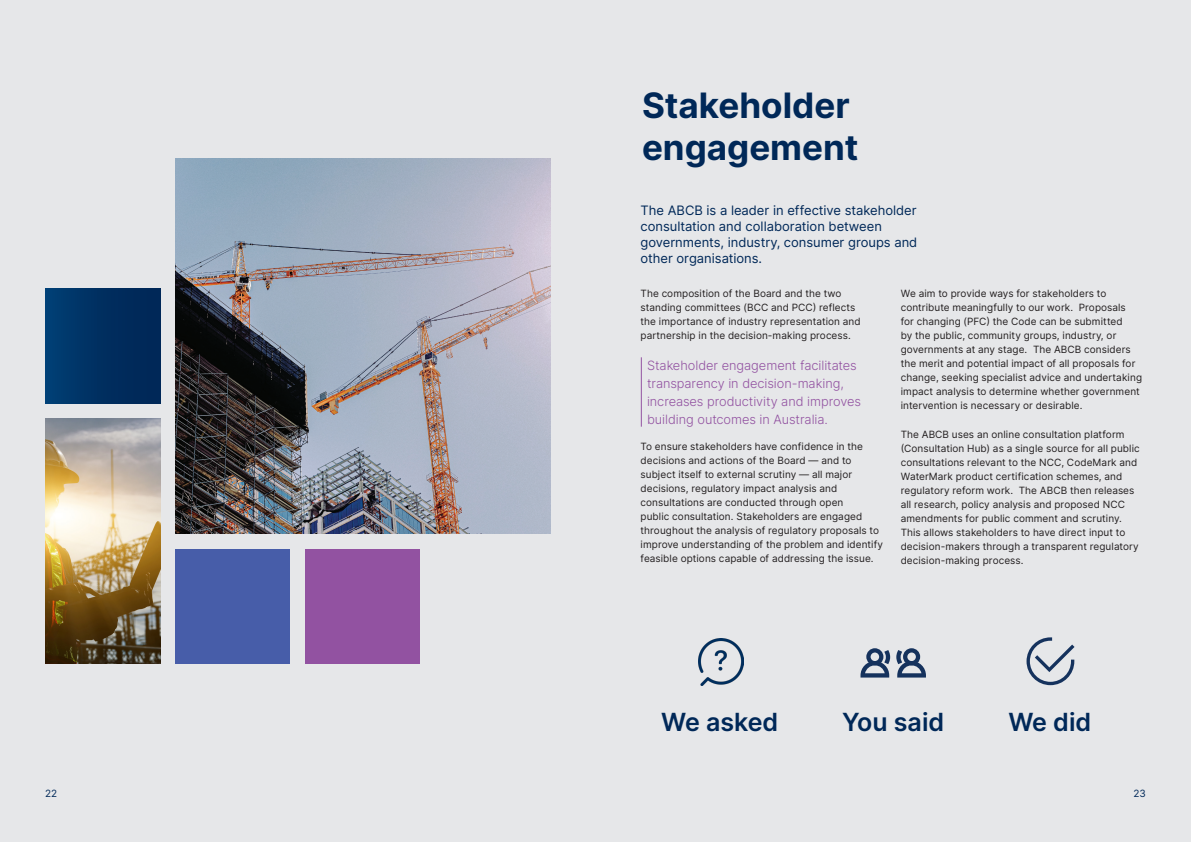
<style>
.page{position:relative;width:1191px;height:842px;background:#e6e7e9}
.page>*{position:absolute;margin:0;border:0;box-sizing:border-box;transform-origin:0 0}
.t1{font:700 35px/42px "Inter";color:#002858}
.H1_Purple{font:600 25px "Inter";color:#002858}
.Intro_1{font:13px/16px "Inter";color:#002858}
.Pullout{font:300 12.8px/17.9px "Inter";letter-spacing:-.005em;color:#9252a1}
._7b_Body{font:10px/14px "Inter";letter-spacing:.01em;color:#231f20}
.t2{font:10px "Inter";color:#002858}
</style>
<div class="page">
<div style="left:45px;top:289px;width:115px;height:114px;background:linear-gradient(to right,#003d72,#002453)"></div>
<div style="left:175px;top:549px;width:115px;height:115px;background:#475da9"></div>
<img style="left:175px;top:158px;width:375px;height:376px">
<img style="left:45px;top:419px;width:115px;height:245px">
<div style="left:305px;top:549px;width:115px;height:115px;background:#9252a1"></div>
<hr style="left:641px;top:357px;width:1px;height:70px;background:#9252a1">
<img style="left:698px;top:639px;width:45px;height:46px">
<svg style="left:896px;top:648px;width:30px;height:29px"></svg>
<svg style="left:860px;top:648px;width:30px;height:29px"></svg>
<svg style="left:1026px;top:637px;width:48px;height:48px"></svg>
<h1 class="t1" style="left:642px;top:83px;width:218px">Stakeholder engagement</h1>
<p class="Intro_1" style="left:640px;top:202px;width:278px">The ABCB is a leader in effective stakeholder consultation and collaboration between governments, industry, consumer groups and other organisations.</p>
<p class="_7b_Body" style="left:640px;top:286px;width:222px">The composition of the Board and the two standing committees (BCC and PCC) reflects the importance of industry representation and partnership in the decision-making process.</p>
<p class="Pullout" style="left:647px;top:356px;width:215px">Stakeholder engagement facilitates transparency in decision-making, increases productivity and improves building outcomes in Australia.</p>
<p class="_7b_Body" style="left:640px;top:439px;width:244px">To ensure stakeholders have confidence in the decisions and actions of the Board — and to subject itself to external scrutiny — all major decisions, regulatory impact analysis and consultations are conducted through open<br>public consultation. Stakeholders are engaged throughout the analysis of regulatory proposals to improve understanding of the problem and identify feasible options capable of addressing the issue.</p>
<p class="_7b_Body" style="left:900px;top:286px;width:243px">We aim to provide ways for stakeholders to contribute meaningfully to our work. Proposals<br>for changing (PFC) the Code can be submitted<br>by the public, community groups, industry, or governments at any stage. The ABCB considers the merit and potential impact of all proposals for change, seeking specialist advice and undertaking impact analysis to determine whether government intervention is necessary or desirable.</p>
<p class="_7b_Body" style="left:900px;top:427px;width:240px">The ABCB uses an online consultation platform (Consultation Hub) as a single source for all public consultations relevant to the NCC, CodeMark and WaterMark product certification schemes, and regulatory reform work. The ABCB then releases all research, policy analysis and proposed NCC amendments for public comment and scrutiny.<br>This allows stakeholders to have direct input to decision-makers through a transparent regulatory decision-making process.</p>
<p class="H1_Purple" style="left:661px;top:704px;width:119px">We asked</p>
<p class="H1_Purple" style="left:842px;top:704px;width:104px">You said</p>
<p class="H1_Purple" style="left:1008px;top:704px;width:84px">We did</p>
<p class="t2" style="left:45px;top:786px;width:14px">22</p>
<p class="t2" style="left:1133px;top:786px;width:14px">23</p>
</div>
